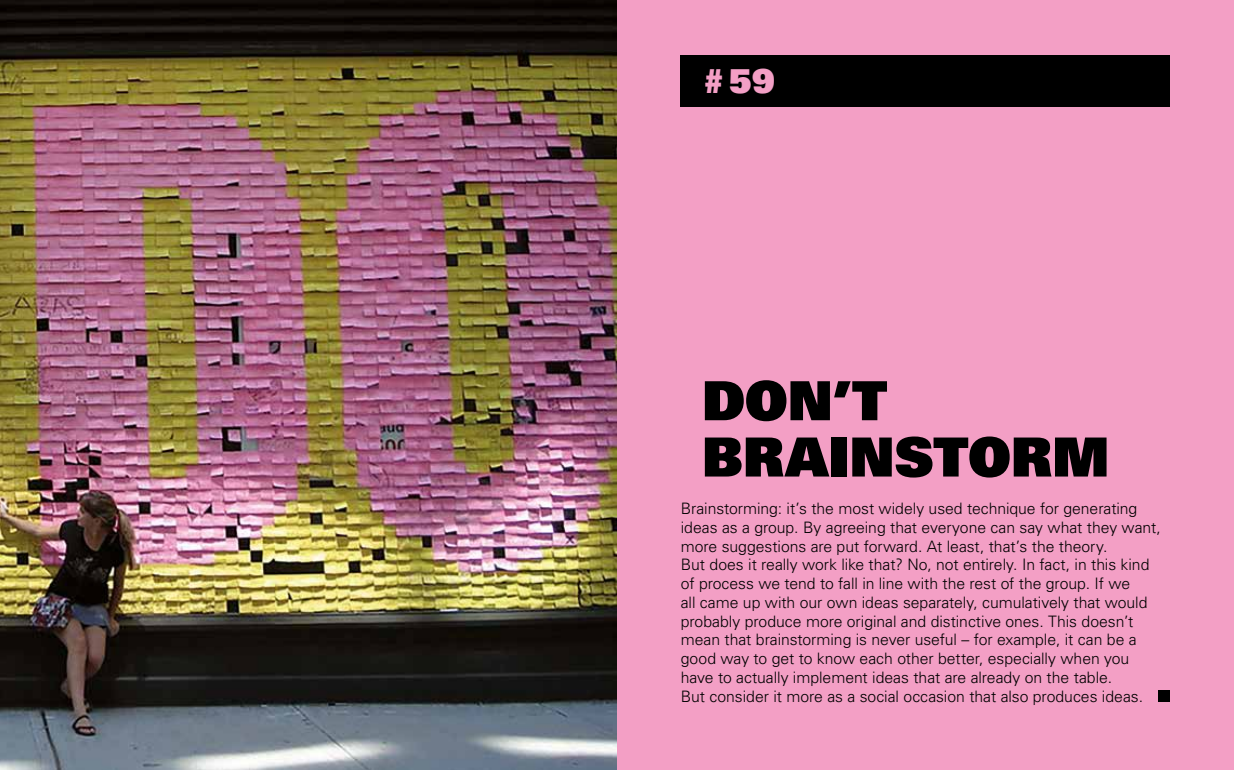
<style>
.page{position:relative;width:1234px;height:770px;background:#fff}
.page>*{position:absolute;margin:0;border:0;box-sizing:border-box;transform-origin:0 0}
.t1{font:54px/56.2px "Univers LT Std X Black";color:#000}
.t2{font:33px "Univers LT Std X Black";color:#f39fc5}
.t3{font:300 15.75px/18.8px "Univers LT Std";letter-spacing:-.005em;color:#000}
</style>
<div class="page">
<img style="left:0;top:0;width:617px;height:770px">
<div style="left:617px;top:0;width:616px;height:770px;background:#f39fc5"></div>
<div style="left:680px;top:55px;width:489px;height:51px;background:#000"></div>
<div style="left:1158px;top:690px;width:11px;height:12px;background:#000"></div>
<h2 class="t2" style="left:702px;top:59px;width:74px">#59</h2>
<h1 class="t1" style="left:702px;top:371px;width:408px">DON’T<br>BRAINSTORM</h1>
<p class="t3" style="left:680px;top:499px;width:481px">Brainstorming: it’s the most widely used technique for generating ideas as a group. By agreeing that everyone can say what they want, more suggestions are put forward. At least, that’s the theory.<br>But does it really work like that? No, not entirely. In fact, in this kind of process we tend to fall in line with the rest of the group. If we<br>all came up with our own ideas separately, cumulatively that would probably produce more original and distinctive ones. This doesn’t mean that brainstorming is never useful – for example, it can be a good way to get to know each other better, especially when you have to actually implement ideas that are already on the table.<br>But consider it more as a social occasion that also produces ideas.</p>
</div>
